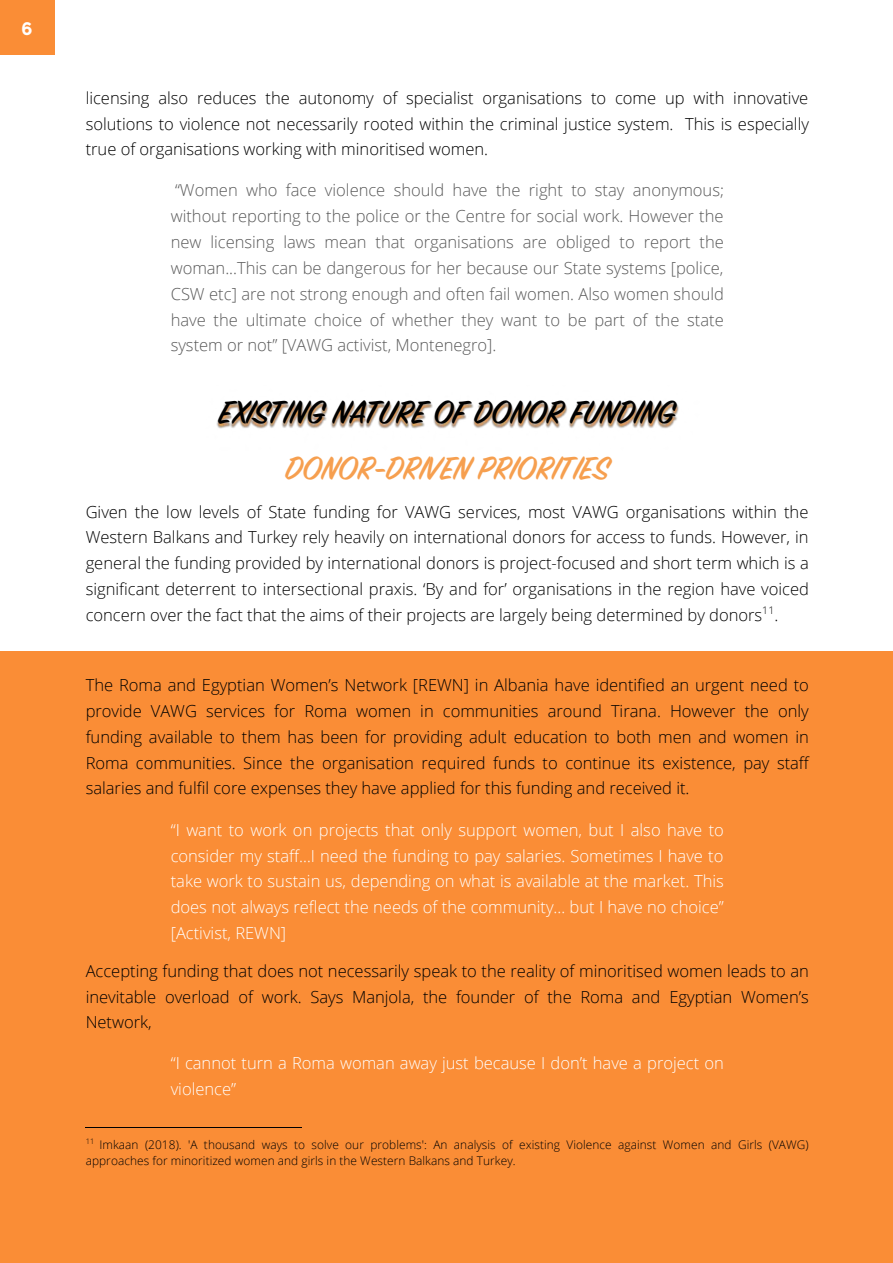
<style>
.page{position:relative;width:893px;height:1263px;background:#fff}
.page>*{position:absolute;margin:0;border:0;box-sizing:border-box;transform-origin:0 0}
.t1{font:600 36px "Sign Painter House Script";color:#000}
.t2{font:600 36px "Sign Painter House Script";color:#f69f4f}
.t3{font:800 18px "Raleway";color:#fff}
.t4{font:300 16.5px/25.8px "Open Sans";color:#000;text-align:justify}
.t5{font:300 16.5px/25.8px "Open Sans";color:#595959;text-align:justify}
.t6{font:300 16.5px/25.8px "Open Sans";color:#fff;text-align:justify}
.t7{font:300 11.85px/16.2px "Open Sans";letter-spacing:.005em;color:#000}
</style>
<div class="page">
<div style="left:0;top:651px;width:893px;height:612px;background:#fa8d36"></div>
<img style="left:216px;top:402px;width:463px;height:27px">
<hr style="left:86px;top:1127px;width:216px;height:1px;background:#000">
<div style="left:0;top:0;width:54px;height:54px;background:#fa8d36"></div>
<p class="t3" style="left:22px;top:19px;width:12px">6</p>
<p class="t4" style="left:86px;top:85px;width:725px">licensing also reduces the autonomy of specialist organisations to come up with innovative solutions to violence not necessarily rooted within the criminal justice system. This is especially true of organisations working with minoritised women.</p>
<p class="t5" style="left:171px;top:177px;width:555px">“Women who face violence should have the right to stay anonymous; without reporting to the police or the Centre for social work. However the new licensing laws mean that organisations are obliged to report the woman...This can be dangerous for her because our State systems [police, CSW etc] are not strong enough and often fail women. Also women should have the ultimate choice of whether they want to be part of the state system or not” [VAWG activist, Montenegro].</p>
<h1 class="t1" style="left:219px;top:391px;width:458px">EXISTING NATURE OF DONOR FUNDING</h1>
<h1 class="t2" style="left:285px;top:446px;width:326px">DONOR-DRIVEN PRIORITIES</h1>
<p class="t4" style="left:86px;top:498px;width:725px">Given the low levels of State funding for VAWG services, most VAWG organisations within the Western Balkans and Turkey rely heavily on international donors for access to funds. However, in general the funding provided by international donors is project-focused and short term which is a significant deterrent to intersectional praxis. ‘By and for’ organisations in the region have voiced concern over the fact that the aims of their projects are largely being determined by donors<sup>11</sup>.</p>
<p class="t4" style="left:86px;top:672px;width:725px">The Roma and Egyptian Women’s Network [REWN] in Albania have identified an urgent need to provide VAWG services for Roma women in communities around Tirana. However the only funding available to them has been for providing adult education to both men and women in Roma communities. Since the organisation required funds to continue its existence, pay staff salaries and fulfil core expenses they have applied for this funding and received it.</p>
<p class="t6" style="left:171px;top:816px;width:555px">“I want to work on projects that only support women, but I also have to consider my staff…I need the funding to pay salaries. Sometimes I have to take work to sustain us, depending on what is available at the market. This does not always reflect the needs of the community… but I have no choice” [Activist, REWN]</p>
<p class="t4" style="left:86px;top:958px;width:725px">Accepting funding that does not necessarily speak to the reality of minoritised women leads to an inevitable overload of work. Says Manjola, the founder of the Roma and Egyptian Women’s Network,</p>
<p class="t6" style="left:171px;top:1050px;width:555px">“I cannot turn a Roma woman away just because I don’t have a project on violence”</p>
<p class="t7" style="left:86px;top:1136px;width:724px"><sup>11</sup> Imkaan (2018). 'A thousand ways to solve our problems': An analysis of existing Violence against Women and Girls (VAWG) approaches for minoritized women and girls in the Western Balkans and Turkey.</p>
</div>
